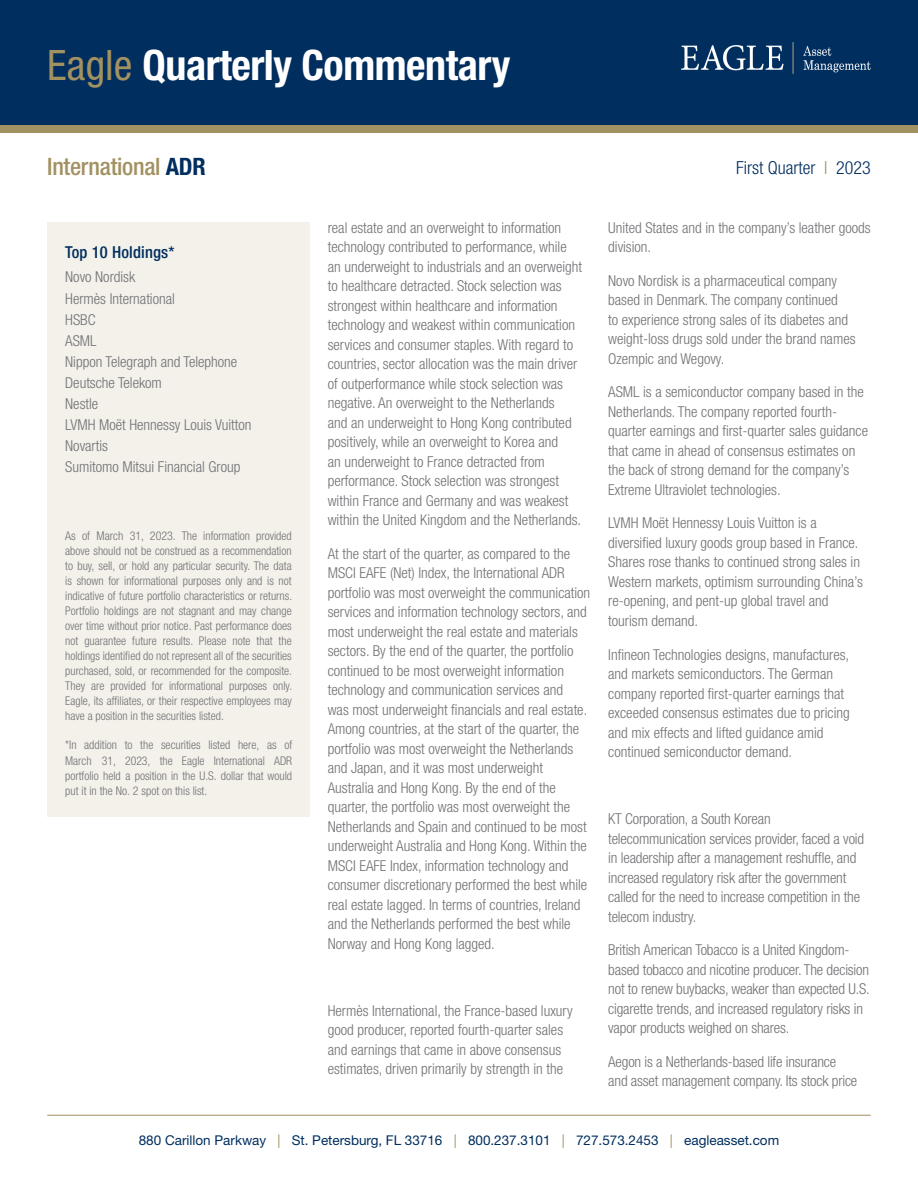
<style>
.page{position:relative;width:918px;height:1188px;background:#fff}
.page>*{position:absolute;margin:0;border:0;box-sizing:border-box;transform-origin:0 0}
.t1{font:700 condensed 42px "Helvetica Neue LT Std";letter-spacing:-.01em;color:#fff}
.t2{font:500 condensed 24px "Helvetica Neue LT Std";letter-spacing:-.01em;color:#a29161}
.t3{font:300 condensed 18px "Helvetica Neue LT Std";color:#002e5e}
.Top_10_holdings{font:500 condensed 16.5px "Helvetica Neue LT Std";letter-spacing:.01em;color:#002e5e}
.New_body_copy{font:300 condensed 15px/19.5px "Helvetica Neue LT Std";color:#717074}
.Top_10_holdings-2{font:300 condensed 15px/21px "Helvetica Neue LT Std";color:#717074}
.t4{font:13.5px "Helvetica Neue LT Std";color:#002e5e}
.Top_10_holdings-3{font:300 condensed 12px/15px "Helvetica Neue LT Std";color:#717074;text-align:justify}
.s1{font-weight:400;color:#a29161}
.s2{font-weight:700;color:#002e5e}
.s3{color:#a29161}
</style>
<div class="page">
<hr style="left:47px;top:1115px;width:824px;height:1px;background:#a29161">
<div style="left:1px;top:1px;width:917px;height:128px;background:#002e5e"></div>
<div style="left:0;top:125px;width:918px;height:7px;background:#a29161"></div>
<img style="left:681px;top:43px;width:190px;height:31px">
<div style="left:47px;top:222px;width:263px;height:594px;background:#f3f1ea"></div>
<h1 class="t1" style="left:47px;top:40px;width:465px"><span class="s1">Eagle</span> Quarterly Commentary</h1>
<h2 class="t2" style="left:47px;top:153px;width:160px">International <span class="s2">ADR</span></h2>
<p class="Top_10_holdings" style="left:65px;top:242px;width:111px">Top 10 Holdings*</p>
<p class="Top_10_holdings-2" style="left:65px;top:267px;width:188px">Novo Nordisk<br>Hermès International<br>HSBC<br>ASML<br>Nippon Telegraph and Telephone<br>Deutsche Telekom<br>Nestle<br>LVMH Moët Hennessy Louis Vuitton<br>Novartis<br>Sumitomo Mitsui Financial Group</p>
<p class="Top_10_holdings-3" style="left:65px;top:528px;width:228px">As of March 31, 2023. The information provided above should not be construed as a recommendation to buy, sell, or hold any particular security. The data is shown for informational purposes only and is not indicative of future portfolio characteristics or returns.<br>Portfolio holdings are not stagnant and may change over time without prior notice. Past performance does not guarantee future results. Please note that the holdings identified do not represent all of the securities purchased, sold, or recommended for the composite.<br>They are provided for informational purposes only.<br>Eagle, its affiliates, or their respective employees may have a position in the securities listed.</p>
<p class="Top_10_holdings-3" style="left:65px;top:738px;width:228px">*In addition to the securities listed here, as of March 31, 2023, the Eagle International ADR portfolio held a position in the U.S. dollar that would put it in the No. 2 spot on this list.</p>
<p class="t3" style="left:736px;top:157px;width:136px">First Quarter <span class="s3">l</span> 2023</p>
<p class="New_body_copy" style="left:328px;top:218px;width:256px">real estate and an overweight to information technology contributed to performance, while an underweight to industrials and an overweight to healthcare detracted. Stock selection was strongest within healthcare and information technology and weakest within communication services and consumer staples. With regard to countries, sector allocation was the main driver of outperformance while stock selection was negative. An overweight to the Netherlands<br>and an underweight to Hong Kong contributed positively, while an overweight to Korea and<br>an underweight to France detracted from performance. Stock selection was strongest within France and Germany and was weakest within the United Kingdom and the Netherlands.</p>
<p class="New_body_copy" style="left:328px;top:544px;width:264px">At the start of the quarter, as compared to the MSCI EAFE (Net) Index, the International ADR portfolio was most overweight the communication services and information technology sectors, and most underweight the real estate and materials sectors. By the end of the quarter, the portfolio continued to be most overweight information technology and communication services and<br>was most underweight financials and real estate.<br>Among countries, at the start of the quarter, the portfolio was most overweight the Netherlands and Japan, and it was most underweight Australia and Hong Kong. By the end of the quarter, the portfolio was most overweight the Netherlands and Spain and continued to be most underweight Australia and Hong Kong. Within the MSCI EAFE Index, information technology and consumer discretionary performed the best while real estate lagged. In terms of countries, Ireland and the Netherlands performed the best while Norway and Hong Kong lagged.</p>
<p class="New_body_copy" style="left:328px;top:1001px;width:246px">Hermès International, the France-based luxury good producer, reported fourth-quarter sales and earnings that came in above consensus estimates, driven primarily by strength in the</p>
<p class="New_body_copy" style="left:608px;top:218px;width:264px">United States and in the company’s leather goods division.</p>
<p class="New_body_copy" style="left:608px;top:271px;width:249px">Novo Nordisk is a pharmaceutical company based in Denmark. The company continued<br>to experience strong sales of its diabetes and weight-loss drugs sold under the brand names Ozempic and Wegovy.</p>
<p class="New_body_copy" style="left:608px;top:382px;width:261px">ASML is a semiconductor company based in the Netherlands. The company reported fourth&shy;quarter earnings and first-quarter sales guidance that came in ahead of consensus estimates on the back of strong demand for the company’s Extreme Ultraviolet technologies.</p>
<p class="New_body_copy" style="left:608px;top:513px;width:256px">LVMH Moët Hennessy Louis Vuitton is a diversified luxury goods group based in France.<br>Shares rose thanks to continued strong sales in Western markets, optimism surrounding China’s re-opening, and pent-up global travel and tourism demand.</p>
<p class="New_body_copy" style="left:608px;top:644px;width:243px">Infineon Technologies designs, manufactures, and markets semiconductors. The German company reported first-quarter earnings that exceeded consensus estimates due to pricing and mix effects and lifted guidance amid continued semiconductor demand.</p>
<p class="New_body_copy" style="left:608px;top:809px;width:257px">KT Corporation, a South Korean telecommunication services provider, faced a void in leadership after a management reshuffle, and increased regulatory risk after the government called for the need to increase competition in the telecom industry.</p>
<p class="New_body_copy" style="left:608px;top:940px;width:263px">British American Tobacco is a United Kingdom&shy;based tobacco and nicotine producer. The decision not to renew buybacks, weaker than expected U.S. cigarette trends, and increased regulatory risks in vapor products weighed on shares.</p>
<p class="New_body_copy" style="left:608px;top:1052px;width:251px">Aegon is a Netherlands-based life insurance and asset management company. Its stock price</p>
<p class="t4" style="left:139px;top:1132px;width:642px">880 Carillon Parkway <span class="s3">|</span> St. Petersburg, FL 33716 <span class="s3">|</span> 800.237.3101 <span class="s3">|</span> 727.573.2453 <span class="s3">|</span> eagleasset.com</p>
</div>
